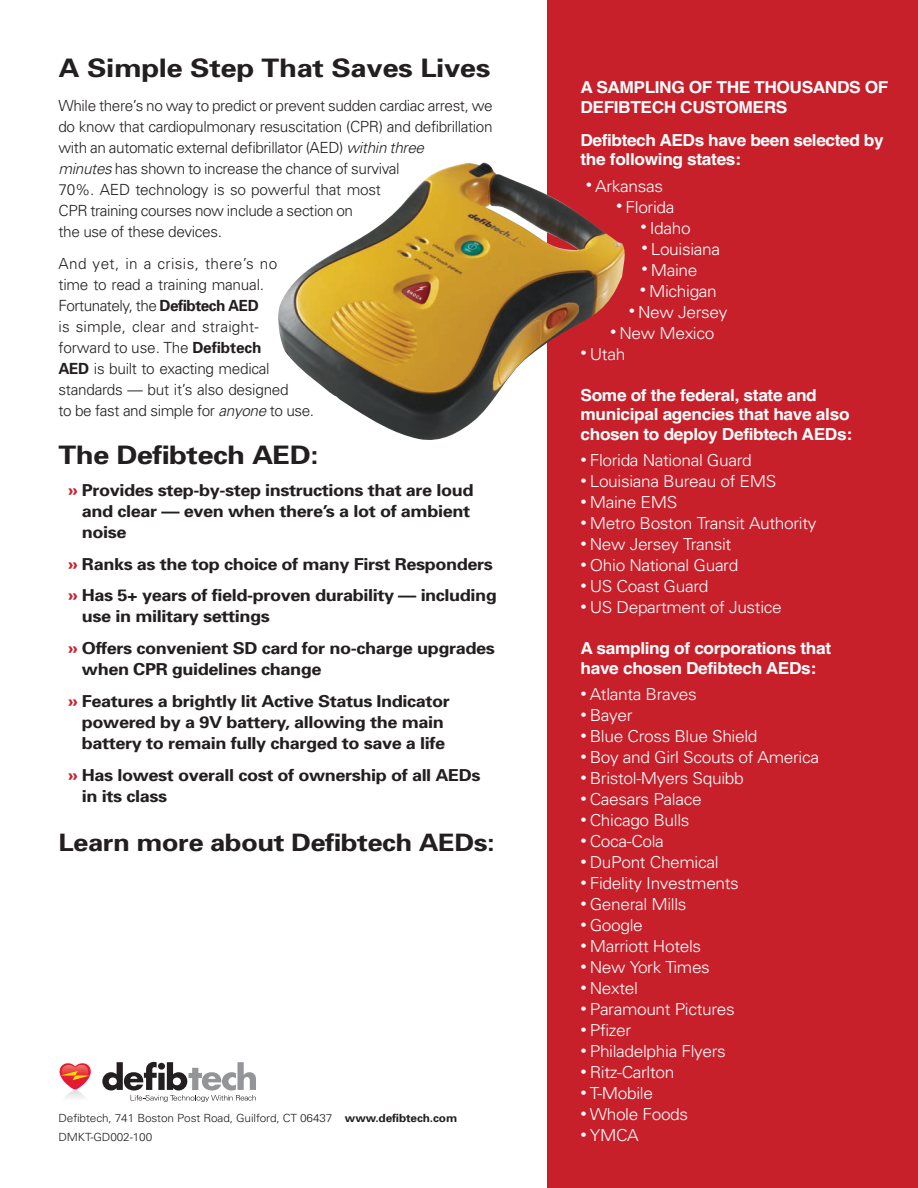
<style>
.page{position:relative;width:918px;height:1188px;background:#fff}
.page>*{position:absolute;margin:0;border:0;box-sizing:border-box;transform-origin:0 0}
.t1{font:700 25.5px "Univers";letter-spacing:-.015em;color:#231f20;scale:1.15 1}
.t2{font:700 24px "Univers";letter-spacing:-.02em;color:#231f20;scale:1.15 1}
.t3{font:300 16.5px "Univers";letter-spacing:-.02em;color:#fff;scale:1.05 1}
.t4{font:700 16.5px/21px "Univers";letter-spacing:-.025em;color:#231f20;scale:1.1 1}
.t5{font:700 16.5px/19.5px "Helvetica";letter-spacing:-.02em;color:#fff;scale:1.05 1}
.t6{font:300 15.3px/21px "Univers";letter-spacing:-.025em;color:#231f20}
.t7{font:300 11.25px/18.9px "Univers";letter-spacing:-.01em;color:#231f20;scale:1.05 1}
.s1{font-style:italic}
.s2{font-weight:700}
.s3{color:#c8202b}
.s4{font-size:12px}
</style>
<div class="page">
<div style="left:547px;top:0;width:371px;height:1188px;background:#c8202b"></div>
<img style="left:278px;top:162px;width:347px;height:278px">
<svg style="left:102px;top:1062px;width:154px;height:40px"></svg>
<svg style="left:60px;top:1063px;width:31px;height:35px"></svg>
<h1 class="t1" style="left:58px;top:58px;width:377px">A Simple Step That Saves Lives</h1>
<p class="t6" style="left:58px;top:97px;width:436px">While there’s no way to predict or prevent sudden cardiac arrest, we do know that cardiopulmonary resuscitation (CPR) and defibrillation with an automatic external defibrillator (AED) <span class="s1">within three<br>minutes</span> has shown to increase the chance of survival<br>70%. AED technology is so powerful that most<br>CPR training courses now include a section on<br>the use of these devices.</p>
<p class="t6" style="left:58px;top:255px;width:257px">And yet, in a crisis, there’s no<br>time to read a training manual.<br>Fortunately, the <span class="s2">Defibtech AED<br></span>is simple, clear and straight&shy;forward to use. The <span class="s2">Defibtech<br>AED</span> is built to exacting medical standards — but it’s also designed<br>to be fast and simple for <span class="s1">anyone</span> to use.</p>
<h1 class="t1" style="left:59px;top:445px;width:228px">The Defibtech AED:</h1>
<p class="t4" style="left:82px;top:481px;width:358px;text-indent:-14px"><span class="s3">»</span> Provides step-by-step instructions that are loud and clear — even when there’s a lot of ambient noise</p>
<p class="t4" style="left:68px;top:549px;width:392px;line-height:31.8px"><span class="s3">»</span> Ranks as the top choice of many First Responders <span class="s3">»</span> Has 5+ years of field-proven durability — including</p>
<p class="t4" style="left:68px;top:602px;width:390px;line-height:31.8px;text-indent:14px">use in military settings<br><span class="s3">»</span> Offers convenient SD card for no-charge upgrades</p>
<p class="t4" style="left:68px;top:655px;width:349px;line-height:31.8px;text-indent:14px">when CPR guidelines change<br><span class="s3">»</span> Features a brightly lit Active Status Indicator</p>
<p class="t4" style="left:82px;top:713px;width:332px">powered by a 9V battery, allowing the main battery to remain fully charged to save a life</p>
<p class="t4" style="left:82px;top:766px;width:364px;text-indent:-14px"><span class="s3">»</span> Has lowest overall cost of ownership of all AEDs in its class</p>
<h2 class="t2" style="left:59px;top:834px;width:381px">Learn more about Defibtech AEDs:</h2>
<p class="t7" style="left:58px;top:1109px;width:381px">Defibtech, 741 Boston Post Road, Guilford, CT 06437 <span class="s2">www.defibtech.com<br></span>DMKT-GD002-100</p>
<p class="t5" style="left:580px;top:78px;width:295px">A SAMPLING OF THE THOUSANDS OF<br>DEFIBTECH CUSTOMERS</p>
<p class="t5" style="left:580px;top:130px;width:290px">Defibtech AEDs have been selected by the following states:</p>
<p class="t3" style="left:586px;top:180px;width:75px"><span class="s4">•</span> Arkansas</p>
<p class="t3" style="left:616px;top:201px;width:57px"><span class="s4">•</span> Florida</p>
<p class="t3" style="left:640px;top:222px;width:49px"><span class="s4">•</span> Idaho</p>
<p class="t3" style="left:641px;top:243px;width:76px"><span class="s4">•</span> Louisiana</p>
<p class="t3" style="left:641px;top:264px;width:55px"><span class="s4">•</span> Maine</p>
<p class="t3" style="left:640px;top:285px;width:75px"><span class="s4">•</span> Michigan</p>
<p class="t3" style="left:629px;top:306px;width:95px"><span class="s4">•</span> New Jersey</p>
<p class="t3" style="left:610px;top:327px;width:101px"><span class="s4">•</span> New Mexico</p>
<p class="t3" style="left:580px;top:348px;width:44px"><span class="s4">•</span> Utah</p>
<p class="t5" style="left:581px;top:385px;width:260px">Some of the federal, state and municipal agencies that have also chosen to deploy Defibtech AEDs:</p>
<p class="t3" style="left:580px;top:454px;width:165px"><span class="s4">•</span> Florida National Guard</p>
<p class="t3" style="left:580px;top:475px;width:188px"><span class="s4">•</span> Louisiana Bureau of EMS</p>
<p class="t3" style="left:580px;top:496px;width:94px"><span class="s4">•</span> Maine EMS</p>
<p class="t3" style="left:580px;top:517px;width:226px"><span class="s4">•</span> Metro Boston Transit Authority</p>
<p class="t3" style="left:580px;top:538px;width:145px"><span class="s4">•</span> New Jersey Transit</p>
<p class="t3" style="left:580px;top:559px;width:152px"><span class="s4">•</span> Ohio National Guard</p>
<p class="t3" style="left:580px;top:580px;width:123px"><span class="s4">•</span> US Coast Guard</p>
<p class="t3" style="left:580px;top:601px;width:193px"><span class="s4">•</span> US Department of Justice</p>
<p class="t5" style="left:581px;top:639px;width:240px">A sampling of corporations that have chosen Defibtech AEDs:</p>
<p class="t3" style="left:580px;top:688px;width:112px"><span class="s4">•</span> Atlanta Braves</p>
<p class="t3" style="left:580px;top:709px;width:51px"><span class="s4">•</span> Bayer</p>
<p class="t3" style="left:580px;top:730px;width:170px"><span class="s4">•</span> Blue Cross Blue Shield</p>
<p class="t3" style="left:580px;top:751px;width:229px"><span class="s4">•</span> Boy and Girl Scouts of America</p>
<p class="t3" style="left:580px;top:772px;width:157px"><span class="s4">•</span> Bristol-Myers Squibb</p>
<p class="t3" style="left:580px;top:793px;width:117px"><span class="s4">•</span> Caesars Palace</p>
<p class="t3" style="left:580px;top:814px;width:105px"><span class="s4">•</span> Chicago Bulls</p>
<p class="t3" style="left:580px;top:835px;width:81px"><span class="s4">•</span> Coca-Cola</p>
<p class="t3" style="left:580px;top:856px;width:133px"><span class="s4">•</span> DuPont Chemical</p>
<p class="t3" style="left:580px;top:877px;width:152px"><span class="s4">•</span> Fidelity Investments</p>
<p class="t3" style="left:580px;top:898px;width:103px"><span class="s4">•</span> General Mills</p>
<p class="t3" style="left:580px;top:919px;width:61px"><span class="s4">•</span> Google</p>
<p class="t3" style="left:580px;top:940px;width:116px"><span class="s4">•</span> Marriott Hotels</p>
<p class="t3" style="left:580px;top:961px;width:125px"><span class="s4">•</span> New York Times</p>
<p class="t3" style="left:580px;top:982px;width:56px"><span class="s4">•</span> Nextel</p>
<p class="t3" style="left:580px;top:1003px;width:148px"><span class="s4">•</span> Paramount Pictures</p>
<p class="t3" style="left:580px;top:1024px;width:50px"><span class="s4">•</span> Pfizer</p>
<p class="t3" style="left:580px;top:1045px;width:140px"><span class="s4">•</span> Philadelphia Flyers</p>
<p class="t3" style="left:580px;top:1066px;width:91px"><span class="s4">•</span> Ritz-Carlton</p>
<p class="t3" style="left:580px;top:1087px;width:71px"><span class="s4">•</span> T-Mobile</p>
<p class="t3" style="left:580px;top:1108px;width:104px"><span class="s4">•</span> Whole Foods</p>
<p class="t3" style="left:580px;top:1129px;width:57px"><span class="s4">•</span> YMCA</p>
</div>
